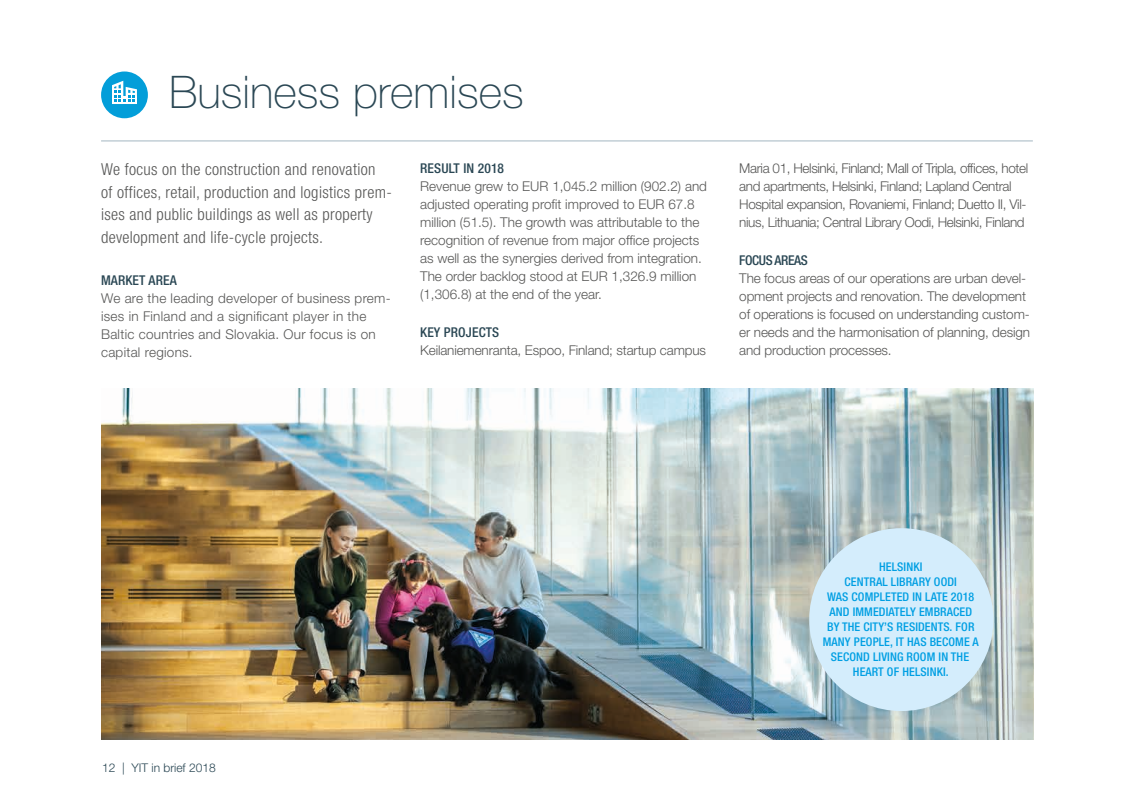
<style>
.page{position:relative;width:1136px;height:808px;background:#fff}
.page>*{position:absolute;margin:0;border:0;box-sizing:border-box;transform-origin:0 0}
.t1{font:100 45px "Helvetica Neue LT Pro";color:#2a4754}
.t2{font:300 condensed 16.5px/22.5px "Helvetica Neue LT Pro";letter-spacing:.02em;color:#575756}
.t3{font:300 13.5px/18px "Helvetica Neue LT Pro";letter-spacing:-.01em;color:#575756}
.t4{font:300 13.5px/18px "Helvetica Neue LT Pro";letter-spacing:-.03em;color:#575756}
.t5{font:300 13.5px/18px "Helvetica Neue LT Pro";letter-spacing:.02em;color:#575756}
.t6{font:500 condensed 13.5px "Helvetica Neue LT Pro";letter-spacing:.01em;color:#2a4754}
.t7{font:500 condensed 13.5px "Helvetica Neue LT Pro";letter-spacing:-.03em;color:#2a4754}
.t8{font:500 condensed 12px/15px "Helvetica Neue LT Pro";letter-spacing:.01em;color:#009fe3;text-align:center}
.t9{font:300 12px "Helvetica Neue LT Pro";color:#2a4754}
</style>
<div class="page">
<img style="left:101px;top:388px;width:932px;height:352px">
<div style="left:101px;top:71px;width:47px;height:47px;background:#039ed9;border-radius:50%"></div>
<svg style="left:112px;top:81px;width:25px;height:23px"></svg>
<div style="left:809px;top:528px;width:184px;height:183px;background:#d4edfc;border-radius:50%"></div>
<hr style="left:101px;top:141px;width:931px;height:1px;background:#a3b6c1">
<h1 class="t1" style="left:169px;top:66px;width:356px">Business premises</h1>
<p class="t2" style="left:101px;top:158px;width:292px">We focus on the construction and renovation<br>of offices, retail, production and logistics prem&shy;ises and public buildings as well as property development and life-cycle projects.</p>
<p class="t6" style="left:101px;top:272px;width:77px">MARKET AREA</p>
<p class="t5" style="left:101px;top:289px;width:291px">We are the leading developer of business prem&shy;ises in Finland and a significant player in the Baltic countries and Slovakia. Our focus is on capital regions.</p>
<p class="t6" style="left:420px;top:160px;width:85px">RESULT IN 2018</p>
<p class="t3" style="left:420px;top:177px;width:288px">Revenue grew to EUR 1,045.2 million (902.2) and adjusted operating profit improved to EUR 67.8 million (51.5). The growth was attributable to the recognition of revenue from major office projects as well as the synergies derived from integration.<br>The order backlog stood at EUR 1,326.9 million (1,306.8) at the end of the year.</p>
<p class="t6" style="left:420px;top:324px;width:80px">KEY PROJECTS</p>
<p class="t3" style="left:420px;top:341px;width:287px">Keilaniemenranta, Espoo, Finland; startup campus</p>
<p class="t4" style="left:739px;top:159px;width:290px">Maria 01, Helsinki, Finland; Mall of Tripla, offices, hotel and apartments, Helsinki, Finland; Lapland Central Hospital expansion, Rovaniemi, Finland; Duetto II, Vil&shy;nius, Lithuania; Central Library Oodi, Helsinki, Finland</p>
<p class="t7" style="left:739px;top:252px;width:70px">FOCUS AREAS</p>
<p class="t3" style="left:739px;top:269px;width:292px">The focus areas of our operations are urban devel&shy;opment projects and renovation. The development of operations is focused on understanding custom&shy;er needs and the harmonisation of planning, design and production processes.</p>
<p class="t9" style="left:102px;top:760px;width:115px">12 | YIT in brief 2018</p>
<p class="t8" style="left:822px;top:559px;width:157px">HELSINKI<br>CENTRAL LIBRARY OODI<br>WAS COMPLETED IN LATE 2018<br>AND IMMEDIATELY EMBRACED<br>BY THE CITY’S RESIDENTS. FOR<br>MANY PEOPLE, IT HAS BECOME A<br>SECOND LIVING ROOM IN THE<br>HEART OF HELSINKI.</p>
</div>
